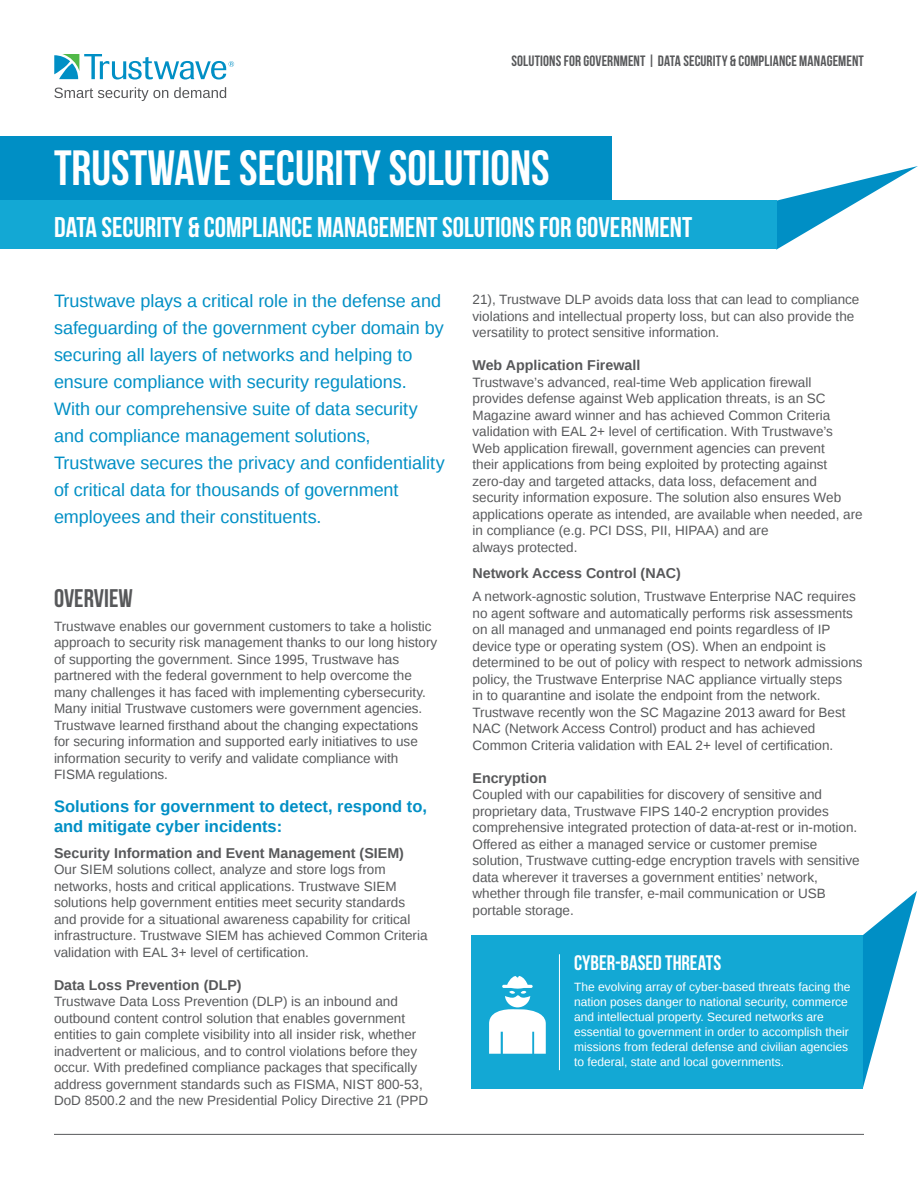
<style>
.page{position:relative;width:918px;height:1188px;background:#fff}
.page>*{position:absolute;margin:0;border:0;box-sizing:border-box;transform-origin:0 0}
.t1{font:49.5px "Bebas Neue";color:#fff}
.t2{font:28.5px "Bebas Neue";color:#fff}
.Level_1_Heading{font:25.5px "Bebas Neue";color:#57585a}
.CTA_Back_Page{font:21px "Bebas Neue";color:#fff}
.Intro_Copy{font:18px/27px "Liberation Sans";color:#008fc5}
.Level_2_Heading{font:700 16.5px/19.5px "Liberation Sans";color:#008fc5}
.Eyebrow_Title{font:15px "Bebas Neue";letter-spacing:.01em;color:#57585a}
.Level_3_Heading{font:700 14.25px "Liberation Sans";color:#57585a}
.Body_copy{font:700 14.25px "Liberation Sans";color:#57585a}
.Body_copy-2{font:13.5px/16.5px "Liberation Sans";color:#58595b}
.Body_copy-3{font:12px/15px "Liberation Sans";color:#fff}
</style>
<div class="page">
<hr style="left:54px;top:1134px;width:810px;height:1px;background:#57585a">
<svg style="left:54px;top:54px;width:180px;height:26px"></svg>
<svg style="left:54px;top:87px;width:114px;height:14px"></svg>
<svg style="left:174px;top:87px;width:52px;height:11px"></svg>
<div style="left:0;top:136px;width:612px;height:65px;background:#008fc5"></div>
<svg style="left:776px;top:166px;width:142px;height:84px"></svg>
<div style="left:0;top:201px;width:776px;height:48px;background:#13a8d4"></div>
<div style="left:471px;top:935px;width:392px;height:154px;background:#13a8d4"></div>
<svg style="left:863px;top:891px;width:54px;height:197px"></svg>
<hr style="left:559px;top:954px;width:1px;height:116px;background:#fff">
<svg style="left:489px;top:976px;width:57px;height:78px"></svg>
<p class="Eyebrow_Title" style="left:511px;top:53px;width:354px">SOLUTIONS FOR GOVERNMENT | DATA SECURITY &amp; COMPLIANCE MANAGEMENT</p>
<p class="t1" style="left:54px;top:141px;width:497px">TRUSTWAVE SECURITY SOLUTIONS</p>
<p class="t2" style="left:54px;top:211px;width:639px">DATA SECURITY &amp; COMPLIANCE MANAGEMENT SOLUTIONS FOR GOVERNMENT</p>
<p class="Intro_Copy" style="left:54px;top:288px;width:392px">Trustwave plays a critical role in the defense and safeguarding of the government cyber domain by securing all layers of networks and helping to ensure compliance with security regulations.<br>With our comprehensive suite of data security and compliance management solutions, Trustwave secures the privacy and confidentiality of critical data for thousands of government employees and their constituents.</p>
<p class="Level_1_Heading" style="left:54px;top:585px;width:80px">OVERVIEW</p>
<p class="Body_copy-2" style="left:54px;top:618px;width:385px">Trustwave enables our government customers to take a holistic approach to security risk management thanks to our long history of supporting the government. Since 1995, Trustwave has partnered with the federal government to help overcome the many challenges it has faced with implementing cybersecurity.<br>Many initial Trustwave customers were government agencies.<br>Trustwave learned firsthand about the changing expectations<br>for securing information and supported early initiatives to use information security to verify and validate compliance with FISMA regulations.</p>
<p class="Level_2_Heading" style="left:54px;top:796px;width:375px">Solutions for government to detect, respond to, and mitigate cyber incidents:</p>
<p class="Level_3_Heading" style="left:54px;top:843px;width:351px">Security Information and Event Management (SIEM)</p>
<p class="Body_copy-2" style="left:54px;top:862px;width:375px">Our SIEM solutions collect, analyze and store logs from networks, hosts and critical applications. Trustwave SIEM solutions help government entities meet security standards and provide for a situational awareness capability for critical infrastructure. Trustwave SIEM has achieved Common Criteria validation with EAL 3+ level of certification.</p>
<p class="Level_3_Heading" style="left:54px;top:975px;width:189px">Data Loss Prevention (DLP)</p>
<p class="Body_copy-2" style="left:54px;top:994px;width:376px">Trustwave Data Loss Prevention (DLP) is an inbound and outbound content control solution that enables government entities to gain complete visibility into all insider risk, whether inadvertent or malicious, and to control violations before they occur. With predefined compliance packages that specifically address government standards such as FISMA, NIST 800-53, DoD 8500.2 and the new Presidential Policy Directive 21 (PPD</p>
<p class="Body_copy-2" style="left:472px;top:292px;width:388px">21), Trustwave DLP avoids data loss that can lead to compliance violations and intellectual property loss, but can also provide the versatility to protect sensitive information.</p>
<p class="Level_3_Heading" style="left:472px;top:355px;width:169px">Web Application Firewall</p>
<p class="Body_copy-2" style="left:472px;top:374px;width:392px">Trustwave’s advanced, real-time Web application firewall provides defense against Web application threats, is an SC Magazine award winner and has achieved Common Criteria validation with EAL 2+ level of certification. With Trustwave’s Web application firewall, government agencies can prevent<br>their applications from being exploited by protecting against zero-day and targeted attacks, data loss, defacement and security information exposure. The solution also ensures Web applications operate as intended, are available when needed, are in compliance (e.g. PCI DSS, PII, HIPAA) and are<br>always protected.</p>
<p class="Body_copy" style="left:472px;top:563px;width:210px">Network Access Control (NAC)</p>
<p class="Body_copy-2" style="left:472px;top:589px;width:392px">A network-agnostic solution, Trustwave Enterprise NAC requires no agent software and automatically performs risk assessments on all managed and unmanaged end points regardless of IP device type or operating system (OS). When an endpoint is determined to be out of policy with respect to network admissions policy, the Trustwave Enterprise NAC appliance virtually steps<br>in to quarantine and isolate the endpoint from the network.<br>Trustwave recently won the SC Magazine 2013 award for Best NAC (Network Access Control) product and has achieved Common Criteria validation with EAL 2+ level of certification.</p>
<p class="Level_3_Heading" style="left:472px;top:768px;width:76px">Encryption</p>
<p class="Body_copy-2" style="left:472px;top:787px;width:389px">Coupled with our capabilities for discovery of sensitive and proprietary data, Trustwave FIPS 140-2 encryption provides comprehensive integrated protection of data-at-rest or in-motion.<br>Offered as either a managed service or customer premise solution, Trustwave cutting-edge encryption travels with sensitive data wherever it traverses a government entities’ network, whether through file transfer, e-mail communication or USB portable storage.</p>
<p class="CTA_Back_Page" style="left:574px;top:951px;width:149px">CYBER-BASED THREATS</p>
<p class="Body_copy-3" style="left:574px;top:980px;width:278px">The evolving array of cyber-based threats facing the nation poses danger to national security, commerce and intellectual property. Secured networks are essential to government in order to accomplish their missions from federal defense and civilian agencies to federal, state and local governments.</p>
</div>
